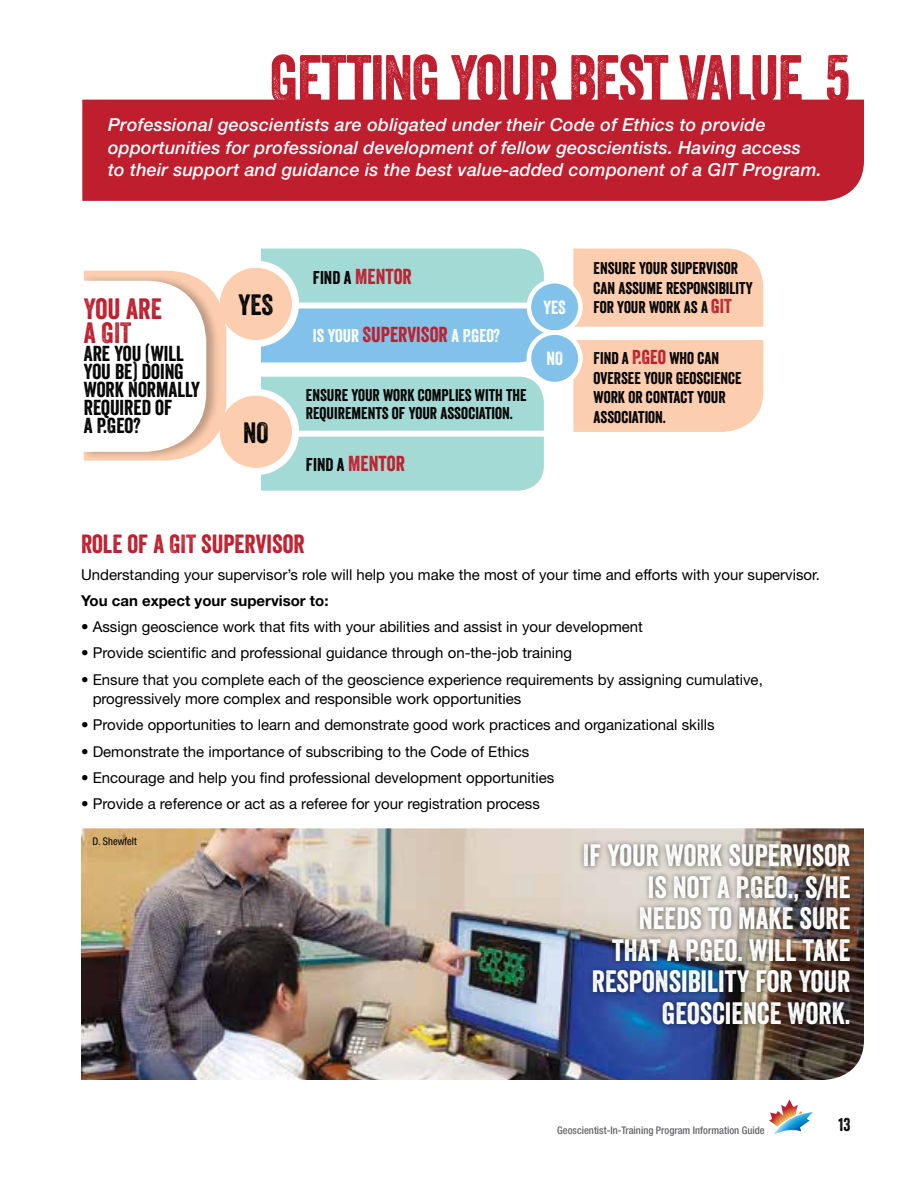
<style>
.page{position:relative;width:918px;height:1188px;background:#fff}
.page>*{position:absolute;margin:0;border:0;box-sizing:border-box;transform-origin:0 0}
.t1{font:64.5px "Veneer";letter-spacing:-.02em;color:#be1e2d}
.t2{font:30px/31.5px "Veneer";color:#fff;text-align:right}
.t3{font:28.5px/24px "Veneer";color:#be1e2d}
.t4{font:28.5px "Veneer";color:#000}
.t5{font:25.5px "Veneer";color:#be1e2d}
.t6{font:21px/18px "Veneer";color:#000}
.t7{font:21px "Veneer";color:#be1e2d}
.t8{font:18.45px "Veneer";color:#fff}
.t9{font:italic 500 18px/22.5px "Helvetica Neue";letter-spacing:.01em;color:#fff}
.t10{font:18px "Veneer";color:#fff}
.t11{font:18px "Veneer";color:#000}
.t12{font:16.5px/19.5px "Veneer";color:#000}
.t13{font:15px/19.5px "Helvetica Neue";color:#000}
.t14{font:700 15px "Helvetica Neue";color:#000}
.t15{font:500 condensed 10.5px "Helvetica Neue";color:#636466}
.t16{font:condensed 10.5px "Helvetica Neue";color:#000}
.s1{font-size:18px;color:#000}
.s2{font-size:21px;color:#be1e2d}
.s3{font-size:19.5px;color:#be1e2d}
</style>
<div class="page">
<svg style="left:769px;top:1099px;width:44px;height:35px"></svg>
<img style="left:81px;top:828px;width:783px;height:252px">
<div style="left:82px;top:100px;width:782px;height:101px;background:#be1e2d"></div>
<div style="left:578px;top:838px;width:278px;height:192px;background:#000;opacity:.55"></div>
<div style="left:261px;top:377px;width:283px;height:54px;background:#a3dad5"></div>
<div style="left:261px;top:437px;width:283px;height:54px;background:#a3dad5"></div>
<svg style="left:261px;top:249px;width:283px;height:113px;background:#98d0e1"></svg>
<div style="left:213px;top:389px;width:86px;height:86px;background:#fff;border-radius:50%"></div>
<div style="left:213px;top:261px;width:86px;height:86px;background:#fff;border-radius:50%"></div>
<div style="left:573px;top:249px;width:190px;height:78px;background:#fccdae"></div>
<div style="left:573px;top:340px;width:190px;height:92px;background:#fccdae"></div>
<svg style="left:83px;top:271px;width:143px;height:190px"></svg>
<div style="left:220px;top:268px;width:72px;height:72px;background:#fccdae;border-radius:50%"></div>
<div style="left:220px;top:396px;width:72px;height:72px;background:#fccdae;border-radius:50%"></div>
<div style="left:527px;top:279px;width:56px;height:56px;background:#fff;border-radius:50%"></div>
<div style="left:531px;top:283px;width:47px;height:47px;background:#82c2ea;border-radius:50%"></div>
<div style="left:527px;top:330px;width:56px;height:56px;background:#fff;border-radius:50%"></div>
<div style="left:531px;top:335px;width:47px;height:47px;background:#82c2ea;border-radius:50%"></div>
<h1 class="t1" style="left:270px;top:39px;width:582px">GETTING YOUR BEST VALUE 5</h1>
<p class="t9" style="left:108px;top:113px;width:715px">Professional geoscientists are obligated under their Code of Ethics to provide opportunities for professional development of fellow geoscientists. Having access to their support and guidance is the best value-added component of a GIT Program.</p>
<h3 class="t3" style="left:84px;top:297px;width:80px">YOU ARE<br>A GIT</h3>
<h3 class="t6" style="left:84px;top:344px;width:118px">ARE YOU (WILL<br>YOU BE) DOING<br>WORK NORMALLY<br>REQUIRED OF<br>A P.GEO?</h3>
<h3 class="t7" style="left:313px;top:264px;width:100px"><span class="s1">FIND A</span> MENTOR</h3>
<h3 class="t4" style="left:239px;top:288px;width:36px">YES</h3>
<p class="t8" style="left:543px;top:296px;width:24px">YES</p>
<h3 class="t4" style="left:243px;top:416px;width:27px">NO</h3>
<p class="t10" style="left:313px;top:324px;width:189px">IS YOUR <span class="s2">SUPERVISOR</span> A P.GEO?</p>
<p class="t12" style="left:306px;top:386px;width:222px;line-height:18px">ENSURE YOUR WORK COMPLIES WITH THE<br>REQUIREMENTS OF YOUR ASSOCIATION.</p>
<h3 class="t7" style="left:306px;top:451px;width:100px"><span class="s1">FIND A</span> MENTOR</h3>
<p class="t8" style="left:546px;top:347px;width:18px">NO</p>
<p class="t12" style="left:594px;top:258px;width:161px">ENSURE YOUR SUPERVISOR<br>CAN ASSUME RESPONSIBILITY<br>FOR YOUR WORK AS A <span class="s3">GIT</span></p>
<p class="t12" style="left:594px;top:349px;width:149px">FIND A <span class="s3">P.GEO</span> WHO CAN<br>OVERSEE YOUR GEOSCIENCE<br>WORK OR CONTACT YOUR<br>ASSOCIATION.</p>
<h3 class="t5" style="left:81px;top:529px;width:225px">ROLE OF A GIT SUPERVISOR</h3>
<p class="t13" style="left:81px;top:564px;width:741px">Understanding your supervisor’s role will help you make the most of your time and efforts with your supervisor.</p>
<p class="t14" style="left:81px;top:591px;width:249px">You can expect your supervisor to:</p>
<p class="t13" style="left:81px;top:617px;width:564px">• Assign geoscience work that fits with your abilities and assist in your development</p>
<p class="t13" style="left:81px;top:643px;width:493px">• Provide scientific and professional guidance through on-the-job training</p>
<p class="t13" style="left:93px;top:669px;width:672px;text-indent:-12px">• Ensure that you complete each of the geoscience experience requirements by assigning cumulative, progressively more complex and responsible work opportunities</p>
<p class="t13" style="left:81px;top:715px;width:635px">• Provide opportunities to learn and demonstrate good work practices and organizational skills</p>
<p class="t13" style="left:81px;top:741px;width:450px">• Demonstrate the importance of subscribing to the Code of Ethics</p>
<p class="t13" style="left:81px;top:768px;width:475px">• Encourage and help you find professional development opportunities</p>
<p class="t13" style="left:81px;top:794px;width:460px">• Provide a reference or act as a referee for your registration process</p>
<p class="t16" style="left:92px;top:835px;width:46px">D. Shewfelt</p>
<h2 class="t2" style="left:583px;top:839px;width:269px">IF YOUR WORK SUPERVISOR<br>IS NOT A P.GEO., S/HE<br>NEEDS TO MAKE SURE<br>THAT A P.GEO. WILL TAKE<br>RESPONSIBILITY FOR YOUR<br>GEOSCIENCE WORK.</h2>
<p class="t15" style="left:557px;top:1124px;width:209px">Geoscientist-In-Training Program Information Guide</p>
<p class="t11" style="left:839px;top:1114px;width:13px">13</p>
</div>
